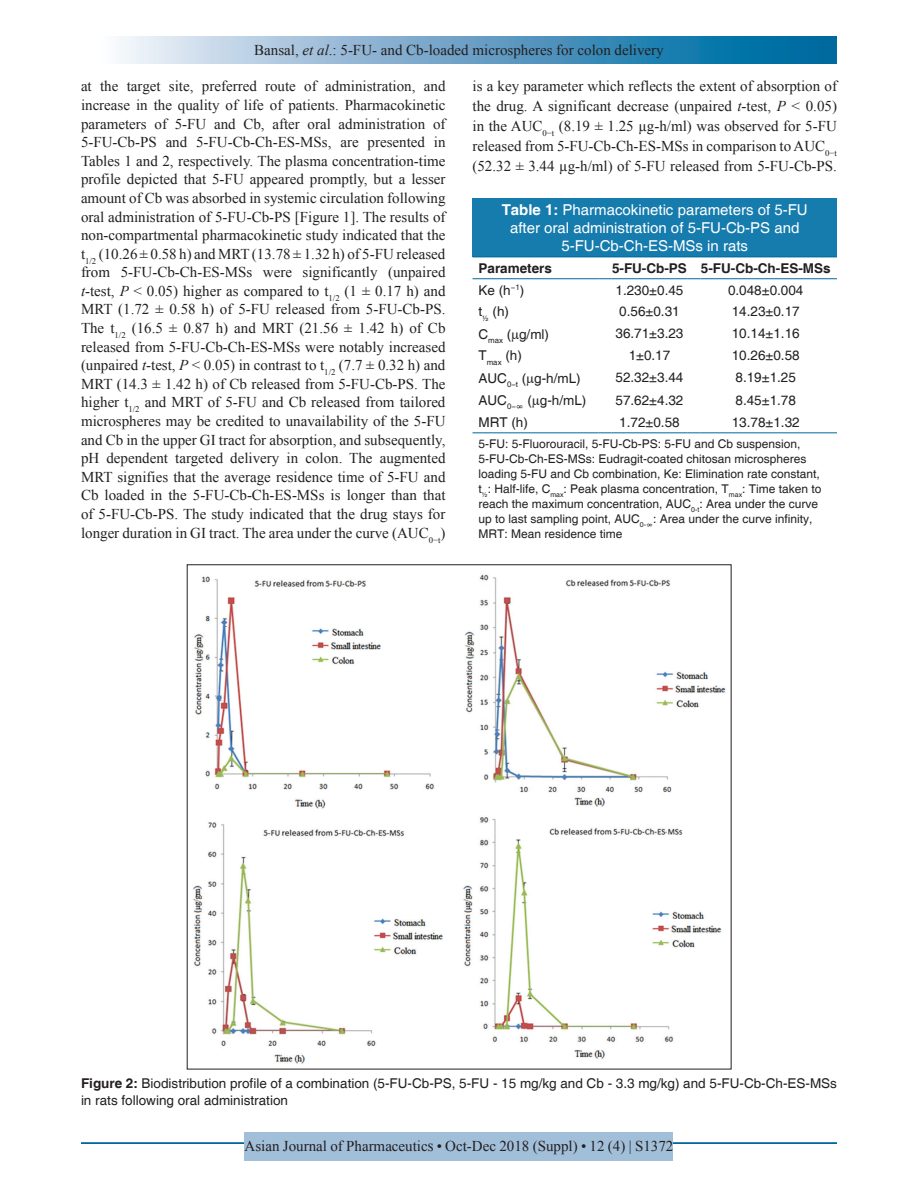
<style>
.page{position:relative;width:918px;height:1188px;background:#fff}
.page>*{position:absolute;margin:0;border:0;box-sizing:border-box;transform-origin:0 0}
.TX{font:15px/18.6px "Times New Roman";color:#231f20;text-align:justify}
.TT{font:15px/18px "Helvetica";color:#fff;text-align:center}
.TB{font:13.5px "Helvetica";color:#231f20}
.FGC{font:13.5px/16.5px "Helvetica";color:#231f20}
.TCH{font:700 13.5px "Helvetica";color:#231f20}
.TBL{font:13.5px "Helvetica";color:#231f20}
.TFN{font:12px/15px "Helvetica";color:#231f20}
.s1{font-style:italic}
.s2{font-weight:700}
</style>
<div class="page">
<div style="left:81px;top:37px;width:756px;height:27px;background:linear-gradient(to right,#fcf4fb,#005d99)"></div>
<hr style="left:81px;top:1142px;width:756px;height:2px;background:#00689e">
<div style="left:245px;top:1132px;width:428px;height:28px;background:#a2bfda"></div>
<img style="left:193px;top:574px;width:533px;height:490px">
<div style="left:472px;top:198px;width:365px;height:59px;background:#167cae"></div>
<hr style="left:472px;top:432px;width:126px;height:1px;background:#00689e">
<svg style="left:598px;top:432px;width:13px;height:1px"></svg>
<hr style="left:611px;top:432px;width:77px;height:1px;background:#00689e">
<svg style="left:688px;top:432px;width:12px;height:1px"></svg>
<hr style="left:700px;top:432px;width:137px;height:1px;background:#00689e">
<hr style="left:472px;top:257px;width:126px;height:1px;background:#00689e">
<svg style="left:598px;top:257px;width:13px;height:1px"></svg>
<hr style="left:611px;top:257px;width:77px;height:1px;background:#00689e">
<svg style="left:688px;top:257px;width:12px;height:1px"></svg>
<hr style="left:700px;top:257px;width:137px;height:1px;background:#00689e">
<hr style="left:472px;top:278px;width:126px;height:1px;background:#00689e">
<svg style="left:598px;top:278px;width:13px;height:1px"></svg>
<hr style="left:611px;top:278px;width:77px;height:1px;background:#00689e">
<svg style="left:688px;top:278px;width:12px;height:1px"></svg>
<hr style="left:700px;top:278px;width:137px;height:1px;background:#00689e">
<p class="TX" style="left:254px;top:41px;width:411px">Bansal, <span class="s1">et al</span>.: 5-FU- and Cb-loaded microspheres for colon delivery</p>
<p class="TX" style="left:81px;top:77px;width:366px">at the target site, preferred route of administration, and increase in the quality of life of patients. Pharmacokinetic parameters of 5-FU and Cb, after oral administration of 5-FU-Cb-PS and 5-FU-Cb-Ch-ES-MSs, are presented in Tables 1 and 2, respectively. The plasma concentration-time profile depicted that 5-FU appeared promptly, but a lesser amount of Cb was absorbed in systemic circulation following oral administration of 5-FU-Cb-PS [Figure 1]. The results of non-compartmental pharmacokinetic study indicated that the t<sub>1/2</sub> (10.26 ± 0.58 h) and MRT (13.78 ± 1.32 h) of 5-FU released from 5-FU-Cb-Ch-ES-MSs were significantly (unpaired <span class="s1">t</span>-test, <span class="s1">P</span> &lt; 0.05) higher as compared to t<sub>1/2</sub> (1 ± 0.17 h) and MRT (1.72 ± 0.58 h) of 5-FU released from 5-FU-Cb-PS.<br>The t<sub>1/2</sub> (16.5 ± 0.87 h) and MRT (21.56 ± 1.42 h) of Cb released from 5-FU-Cb-Ch-ES-MSs were notably increased (unpaired <span class="s1">t</span>-test, <span class="s1">P</span> &lt; 0.05) in contrast to t<sub>1/2</sub> (7.7 ± 0.32 h) and MRT (14.3 ± 1.42 h) of Cb released from 5-FU-Cb-PS. The higher t<sub>1/2</sub> and MRT of 5-FU and Cb released from tailored microspheres may be credited to unavailability of the 5-FU and Cb in the upper GI tract for absorption, and subsequently, pH dependent targeted delivery in colon. The augmented MRT signifies that the average residence time of 5-FU and Cb loaded in the 5-FU-Cb-Ch-ES-MSs is longer than that of 5-FU-Cb-PS. The study indicated that the drug stays for longer duration in GI tract. The area under the curve (AUC<sub>0−t</sub>)</p>
<p class="TX" style="left:472px;top:76px;width:366px;line-height:20px">is a key parameter which reflects the extent of absorption of the drug. A significant decrease (unpaired <span class="s1">t</span>-test, <span class="s1">P</span> &lt; 0.05) in the AUC<sub>0−t</sub> (8.19 ± 1.25 µg-h/ml) was observed for 5-FU released from 5-FU-Cb-Ch-ES-MSs in comparison to AUC<sub>0−t </sub>(52.32 ± 3.44 µg-h/ml) of 5-FU released from 5-FU-Cb-PS.</p>
<p class="TT" style="left:502px;top:201px;width:307px"><span class="s2">Table 1:</span> Pharmacokinetic parameters of 5‑FU after oral administration of 5‑FU‑Cb‑PS and<br>5‑FU‑Cb‑Ch‑ES‑MSs in rats</p>
<p class="TCH" style="left:478px;top:260px;width:75px">Parameters</p>
<p class="TCH" style="left:612px;top:260px;width:76px">5‑FU‑Cb‑PS</p>
<p class="TCH" style="left:701px;top:260px;width:131px">5‑FU‑Cb‑Ch‑ES‑MSs</p>
<p class="TB" style="left:478px;top:282px;width:47px">Ke (h<sup>−1</sup>)</p>
<p class="TB" style="left:616px;top:282px;width:69px">1.230±0.45</p>
<p class="TB" style="left:728px;top:282px;width:77px">0.048±0.004</p>
<p class="TB" style="left:478px;top:304px;width:32px">t<sub>½</sub> (h)</p>
<p class="TB" style="left:619px;top:304px;width:62px">0.56±0.31</p>
<p class="TB" style="left:732px;top:304px;width:69px">14.23±0.17</p>
<p class="TB" style="left:478px;top:326px;width:72px">C<sub>max</sub> ( g/ml)</p>
<p class="TB" style="left:616px;top:326px;width:69px">36.71±3.23</p>
<p class="TB" style="left:732px;top:326px;width:69px">10.14±1.16</p>
<p class="TB" style="left:478px;top:348px;width:45px">T<sub>max</sub> (h)</p>
<p class="TB" style="left:629px;top:348px;width:43px">1±0.17</p>
<p class="TB" style="left:732px;top:348px;width:69px">10.26±0.58</p>
<p class="TB" style="left:478px;top:370px;width:104px">AUC<sub>0−t</sub> ( g‑h/mL)</p>
<p class="TB" style="left:616px;top:370px;width:69px">52.32±3.44</p>
<p class="TB" style="left:736px;top:370px;width:62px">8.19±1.25</p>
<p class="TB" style="left:478px;top:392px;width:109px">AUC<sub>0−∞</sub> ( g‑h/mL)</p>
<p class="TB" style="left:616px;top:392px;width:69px">57.62±4.32</p>
<p class="TB" style="left:736px;top:392px;width:62px">8.45±1.78</p>
<p class="TBL" style="left:478px;top:414px;width:51px">MRT (h)</p>
<p class="TBL" style="left:619px;top:414px;width:62px">1.72±0.58</p>
<p class="TBL" style="left:732px;top:414px;width:69px">13.78±1.32</p>
<p class="TFN" style="left:478px;top:436px;width:345px">5‑FU: 5‑Fluorouracil, 5‑FU‑Cb‑PS: 5‑FU and Cb suspension, 5‑FU‑Cb‑Ch‑ES‑MSs: Eudragit‑coated chitosan microspheres loading 5‑FU and Cb combination, Ke: Elimination rate constant, t<sub>½</sub>: Half‑life, C<sub>max</sub>: Peak plasma concentration, T<sub>max</sub>: Time taken to reach the maximum concentration, AUC<sub>0‑t</sub>: Area under the curve up to last sampling point, AUC<sub>0‑∞</sub>: Area under the curve infinity, MRT: Mean residence time</p>
<p class="FGC" style="left:81px;top:1076px;width:758px"><span class="s2">Figure 2:</span> Biodistribution profile of a combination (5-FU-Cb-PS, 5-FU - 15 mg/kg and Cb - 3.3 mg/kg) and 5-FU-Cb-Ch-ES-MSs in rats following oral administration</p>
<p class="TX" style="left:245px;top:1137px;width:430px">Asian Journal of Pharmaceutics • Oct-Dec 2018 (Suppl) • 12 (4) | S1372</p>
</div>
